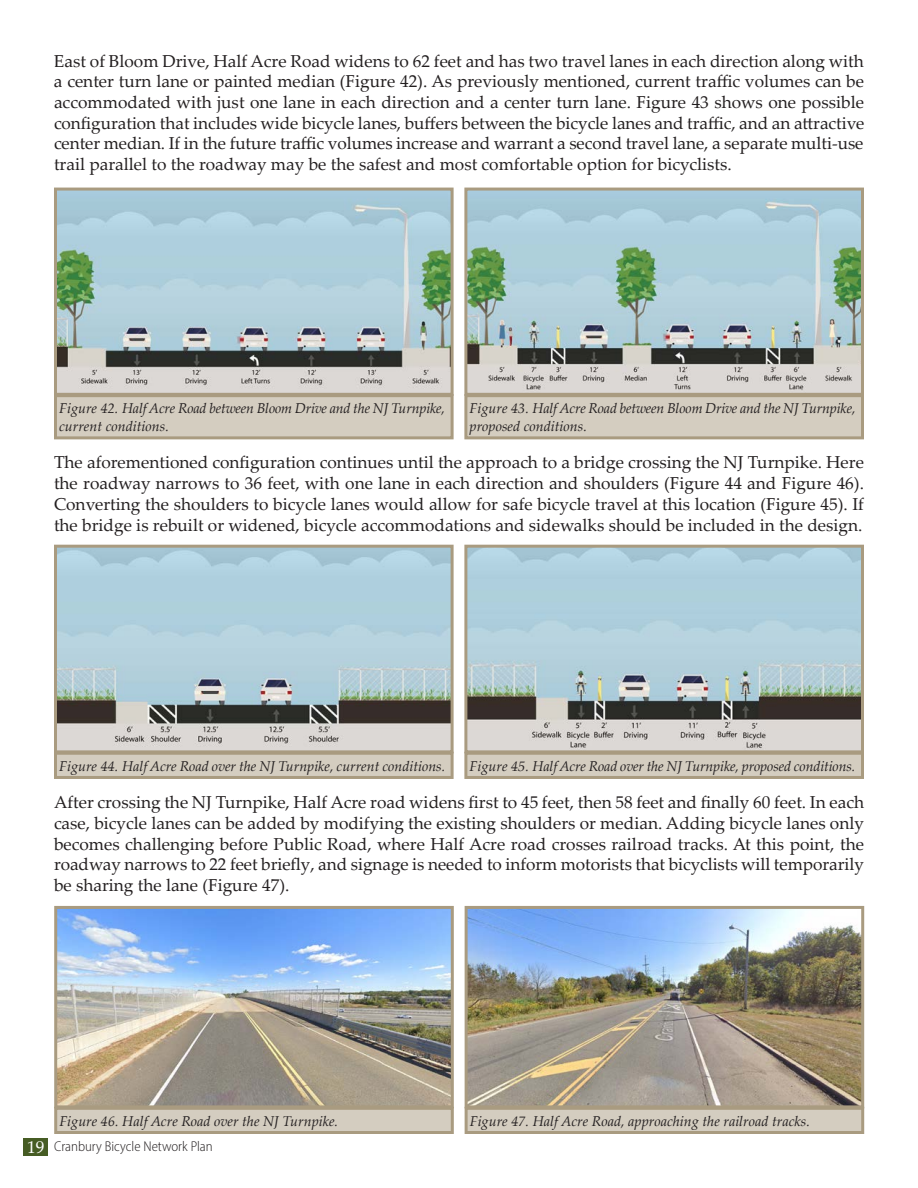
<style>
.page{position:relative;width:918px;height:1188px;background:#fff}
.page>*{position:absolute;margin:0;border:0;box-sizing:border-box;transform-origin:0 0}
.Body{font:17.25px/20.7px "Palatino Linotype";color:#231f20;text-align:justify}
.t1{font:italic 14.25px/18px "Palatino Linotype";color:#231f20}
.t2{font:300 semi-condensed 14.25px "Myriad Pro";color:#231f20}
.s1{font-family:"Palatino Linotype";font-weight:400;font-stretch:normal;font-size:17.25px;color:#fff}
</style>
<div class="page">
<div style="left:24px;top:1138px;width:24px;height:18px;background:#465c24"></div>
<img style="left:58px;top:192px;width:392px;height:200px">
<div style="left:54px;top:188px;width:400px;height:208px;border:3px solid #a99b80"></div>
<div style="left:56px;top:396px;width:396px;height:42px;background:#d4cdc0"></div>
<div style="left:54px;top:394px;width:400px;height:45px;border:3px solid #a99b80"></div>
<img style="left:468px;top:192px;width:392px;height:200px">
<div style="left:464px;top:188px;width:400px;height:208px;border:3px solid #a99b80"></div>
<div style="left:466px;top:396px;width:396px;height:42px;background:#d4cdc0"></div>
<div style="left:464px;top:394px;width:400px;height:45px;border:3px solid #a99b80"></div>
<img style="left:58px;top:549px;width:392px;height:200px">
<div style="left:54px;top:545px;width:400px;height:208px;border:3px solid #a99b80"></div>
<div style="left:56px;top:753px;width:396px;height:24px;background:#d4cdc0"></div>
<div style="left:54px;top:752px;width:400px;height:27px;border:3px solid #a99b80"></div>
<img style="left:468px;top:549px;width:392px;height:200px">
<div style="left:464px;top:545px;width:400px;height:208px;border:3px solid #a99b80"></div>
<div style="left:466px;top:753px;width:396px;height:24px;background:#d4cdc0"></div>
<div style="left:464px;top:752px;width:400px;height:27px;border:3px solid #a99b80"></div>
<img style="left:58px;top:910px;width:392px;height:194px">
<div style="left:54px;top:906px;width:400px;height:202px;border:3px solid #a99b80"></div>
<div style="left:56px;top:1108px;width:396px;height:24px;background:#d4cdc0"></div>
<div style="left:54px;top:1107px;width:400px;height:27px;border:3px solid #a99b80"></div>
<img style="left:469px;top:910px;width:391px;height:194px">
<div style="left:465px;top:906px;width:399px;height:202px;border:3px solid #a99b80"></div>
<div style="left:466px;top:1108px;width:397px;height:24px;background:#d4cdc0"></div>
<div style="left:465px;top:1107px;width:399px;height:27px;border:3px solid #a99b80"></div>
<p class="Body" style="left:54px;top:50px;width:812px">East of Bloom Drive, Half Acre Road widens to 62 feet and has two travel lanes in each direction along with a center turn lane or painted median (Figure 42). As previously mentioned, current traffic volumes can be accommodated with just one lane in each direction and a center turn lane. Figure 43 shows one possible configuration that includes wide bicycle lanes, buffers between the bicycle lanes and traffic, and an attractive center median. If in the future traffic volumes increase and warrant a second travel lane, a separate multi-use trail parallel to the roadway may be the safest and most comfortable option for bicyclists.</p>
<p class="t1" style="left:59px;top:399px;width:388px">Figure 42. Half Acre Road between Bloom Drive and the NJ Turnpike, current conditions.</p>
<p class="t1" style="left:470px;top:399px;width:388px">Figure 43. Half Acre Road between Bloom Drive and the NJ Turnpike, proposed conditions.</p>
<p class="Body" style="left:54px;top:452px;width:812px">The aforementioned configuration continues until the approach to a bridge crossing the NJ Turnpike. Here the roadway narrows to 36 feet, with one lane in each direction and shoulders (Figure 44 and Figure 46).<br>Converting the shoulders to bicycle lanes would allow for safe bicycle travel at this location (Figure 45). If the bridge is rebuilt or widened, bicycle accommodations and sidewalks should be included in the design.</p>
<p class="t1" style="left:59px;top:756px;width:388px">Figure 44. Half Acre Road over the NJ Turnpike, current conditions.</p>
<p class="t1" style="left:470px;top:756px;width:387px">Figure 45. Half Acre Road over the NJ Turnpike, proposed conditions.</p>
<p class="Body" style="left:54px;top:791px;width:812px">After crossing the NJ Turnpike, Half Acre road widens first to 45 feet, then 58 feet and finally 60 feet. In each case, bicycle lanes can be added by modifying the existing shoulders or median. Adding bicycle lanes only becomes challenging before Public Road, where Half Acre road crosses railroad tracks. At this point, the roadway narrows to 22 feet briefly, and signage is needed to inform motorists that bicyclists will temporarily be sharing the lane (Figure 47).</p>
<p class="t1" style="left:59px;top:1111px;width:280px">Figure 46. Half Acre Road over the NJ Turnpike.</p>
<p class="t1" style="left:470px;top:1111px;width:342px">Figure 47. Half Acre Road, approaching the railroad tracks.</p>
<p class="t2" style="left:27px;top:1138px;width:187px"><span class="s1">19</span> Cranbury Bicycle Network Plan</p>
</div>
